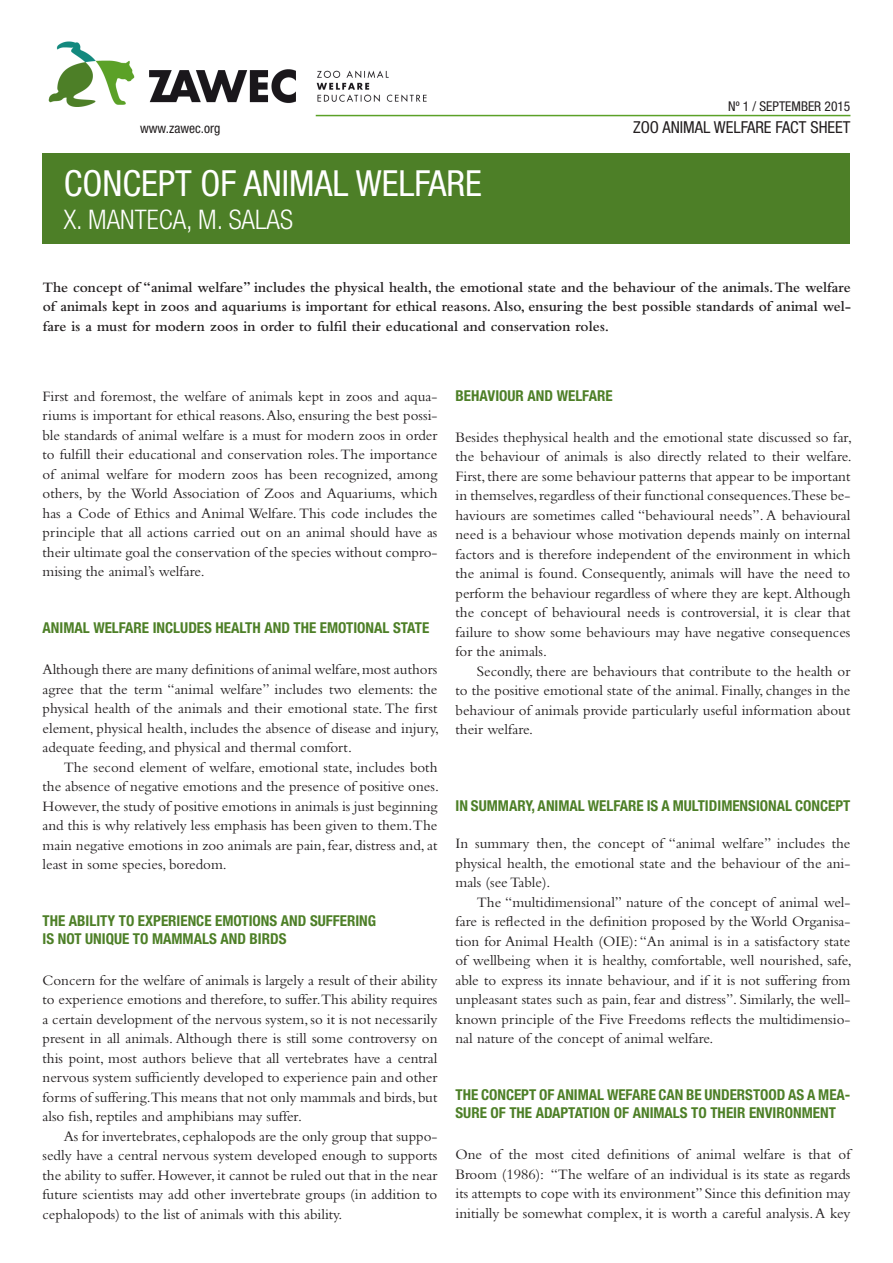
<style>
.page{position:relative;width:893px;height:1263px;background:#fff}
.page>*{position:absolute;margin:0;border:0;box-sizing:border-box;transform-origin:0 0}
.Título_ficha{font:condensed 36px "Helvetica Neue LT";color:#fff}
.Autores_ficha{font:300 condensed 27px "Helvetica Neue LT";color:#fff}
.Título_ficha-2{font:condensed 16.5px "Helvetica Neue LT";color:#231f20}
.Texto{font:15px/19.5px "Bembo";color:#231f20;text-align:justify}
.Resumen_inicial{font:600 15px/19.5px "Bembo";color:#231f20;text-align:justify}
.Título_1{font:700 condensed 15px/18px "Helvetica Neue LT";color:#4d7f27}
.Título_ficha-3{font:condensed 13.5px "Helvetica Neue LT";color:#231f20}
</style>
<div class="page">
<img style="left:48px;top:41px;width:389px;height:76px">
<div style="left:43px;top:153px;width:807px;height:91px;background:#4d7f27"></div>
<hr style="left:316px;top:115px;width:534px;height:1px;background:#5ba127">
<p class="Título_ficha-3" style="left:728px;top:98px;width:124px">Nº 1 / SEPTEMBER 2015</p>
<p class="Título_ficha-3" style="left:140px;top:120px;width:82px">www.zawec.org</p>
<p class="Título_ficha-2" style="left:633px;top:118px;width:219px">ZOO ANIMAL WELFARE FACT SHEET</p>
<p class="Título_ficha" style="left:64px;top:163px;width:420px">CONCEPT OF ANIMAL WELFARE</p>
<p class="Autores_ficha" style="left:64px;top:204px;width:231px">X. MANTECA, M. SALAS</p>
<p class="Resumen_inicial" style="left:43px;top:277px;width:809px">The concept of “animal welfare” includes the physical health, the emotional state and the behaviour of the animals. The welfare of animals kept in zoos and aquariums is important for ethical reasons. Also, ensuring the best possible standards of animal wel&shy;fare is a must for modern zoos in order to fulfil their educational and conservation roles.</p>
<p class="Texto" style="left:43px;top:386px;width:396px">First and foremost, the welfare of animals kept in zoos and aqua&shy;riums is important for ethical reasons. Also, ensuring the best possi&shy;ble standards of animal welfare is a must for modern zoos in order to fulfill their educational and conservation roles. The importance of animal welfare for modern zoos has been recognized, among others, by the World Association of Zoos and Aquariums, which has a Code of Ethics and Animal Welfare. This code includes the principle that all actions carried out on an animal should have as their ultimate goal the conservation of the species without compro&shy;mising the animal’s welfare.</p>
<p class="Título_1" style="left:43px;top:619px;width:388px">ANIMAL WELFARE INCLUDES HEALTH AND THE EMOTIONAL STATE</p>
<p class="Texto" style="left:43px;top:659px;width:398px">Although there are many definitions of animal welfare, most authors agree that the term “animal welfare” includes two elements: the physical health of the animals and their emotional state. The first element, physical health, includes the absence of disease and injury, adequate feeding, and physical and thermal comfort.</p>
<p class="Texto" style="left:43px;top:757px;width:398px;text-indent:21px">The second element of welfare, emotional state, includes both the absence of negative emotions and the presence of positive ones.<br>However, the study of positive emotions in animals is just beginning and this is why relatively less emphasis has been given to them.The main negative emotions in zoo animals are pain, fear, distress and, at least in some species, boredom.</p>
<p class="Título_1" style="left:43px;top:912px;width:335px">THE ABILITY TO EXPERIENCE EMOTIONS AND SUFFERING</p>
<p class="Título_1" style="left:43px;top:930px;width:245px">IS NOT UNIQUE TO MAMMALS AND BIRDS</p>
<p class="Texto" style="left:43px;top:970px;width:396px">Concern for the welfare of animals is largely a result of their ability to experience emotions and therefore, to suffer.This ability requires a certain development of the nervous system, so it is not necessarily present in all animals. Although there is still some controversy on this point, most authors believe that all vertebrates have a central nervous system sufficiently developed to experience pain and other forms of suffering.This means that not only mammals and birds, but also fish, reptiles and amphibians may suffer.</p>
<p class="Texto" style="left:43px;top:1126px;width:396px;text-indent:21px">As for invertebrates, cephalopods are the only group that suppo&shy;sedly have a central nervous system developed enough to supports the ability to suffer. However, it cannot be ruled out that in the near future scientists may add other invertebrate groups (in addition to cephalopods) to the list of animals with this ability.</p>
<p class="Título_1" style="left:455px;top:386px;width:159px">BEHAVIOUR AND WELFARE</p>
<p class="Texto" style="left:455px;top:427px;width:398px">Besides thephysical health and the emotional state discussed so far, the behaviour of animals is also directly related to their welfare.<br>First, there are some behaviour patterns that appear to be important in themselves, regardless of their functional consequences.These be&shy;haviours are sometimes called “behavioural needs”. A behavioural need is a behaviour whose motivation depends mainly on internal factors and is therefore independent of the environment in which the animal is found. Consequently, animals will have the need to perform the behaviour regardless of where they are kept. Although the concept of behavioural needs is controversial, it is clear that failure to show some behaviours may have negative consequences for the animals.</p>
<p class="Texto" style="left:455px;top:661px;width:396px;text-indent:21px">Secondly, there are behaviours that contribute to the health or to the positive emotional state of the animal. Finally, changes in the behaviour of animals provide particularly useful information about their welfare.</p>
<p class="Título_1" style="left:455px;top:796px;width:396px">IN SUMMARY, ANIMAL WELFARE IS A MULTIDIMENSIONAL CONCEPT</p>
<p class="Texto" style="left:455px;top:833px;width:396px">In summary then, the concept of “animal welfare” includes the physical health, the emotional state and the behaviour of the ani&shy;mals (see Table).</p>
<p class="Texto" style="left:455px;top:892px;width:398px;text-indent:21px">The “multidimensional” nature of the concept of animal wel&shy;fare is reflected in the definition proposed by the World Organisa&shy;tion for Animal Health (OIE): “An animal is in a satisfactory state of wellbeing when it is healthy, comfortable, well nourished, safe, able to express its innate behaviour, and if it is not suffering from unpleasant states such as pain, fear and distress”. Similarly, the well&shy;known principle of the Five Freedoms reflects the multidimensio&shy;nal nature of the concept of animal welfare.</p>
<p class="Título_1" style="left:455px;top:1086px;width:396px">THE CONCEPT OF ANIMAL WEFARE CAN BE UNDERSTOOD AS A MEA-<br>SURE OF THE ADAPTATION OF ANIMALS TO THEIR ENVIRONMENT</p>
<p class="Texto" style="left:455px;top:1144px;width:396px">One of the most cited definitions of animal welfare is that of Broom (1986): “The welfare of an individual is its state as regards its attempts to cope with its environment” Since this definition may initially be somewhat complex, it is worth a careful analysis. A key</p>
</div>
